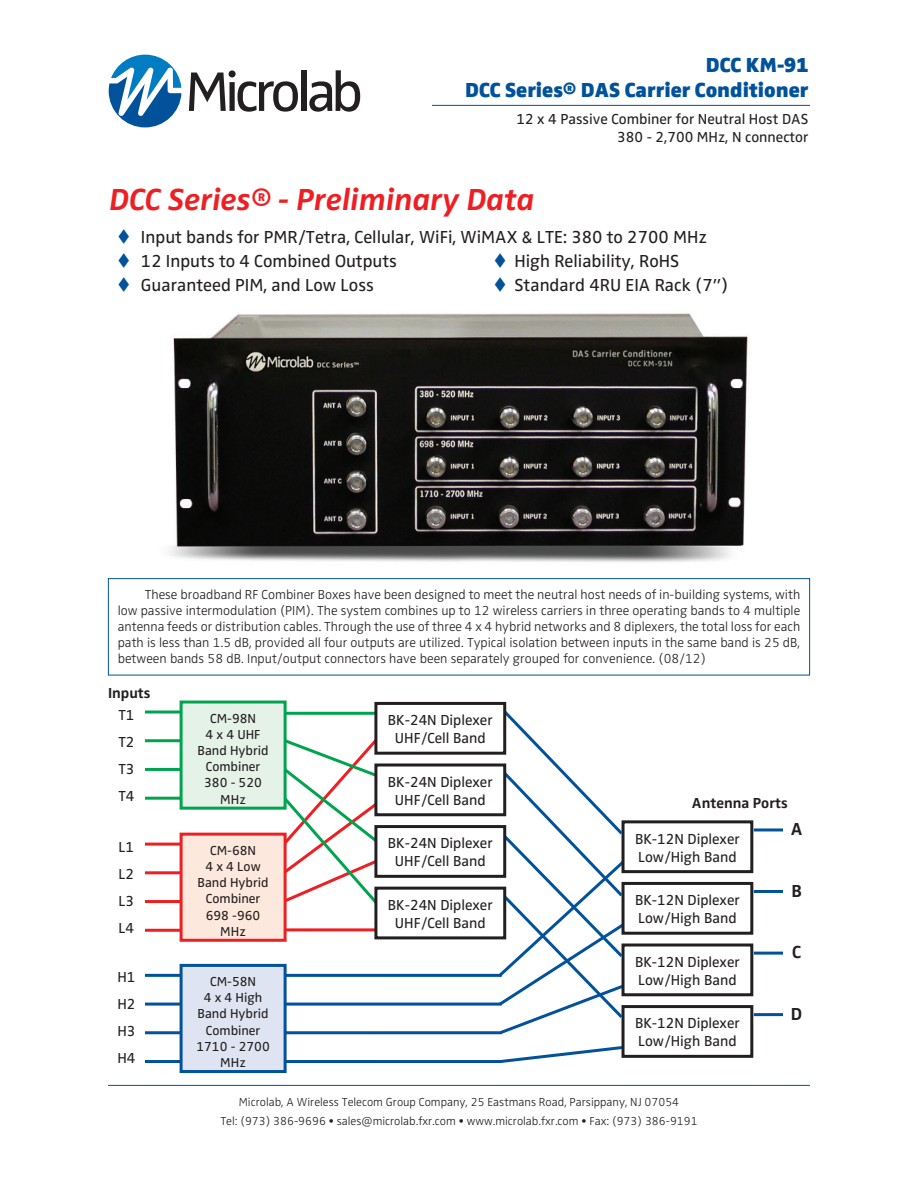
<style>
.page{position:relative;width:918px;height:1188px;background:#fff}
.page>*{position:absolute;margin:0;border:0;box-sizing:border-box;transform-origin:0 0}
.t1{font:italic 700 31.5px "Zwo Pro";color:#ee1f23}
.t2{font:900 21px/25.2px "Zwo Pro";color:#01529a;text-align:right}
.t3{font:18px "Zwo Pro";color:#231f20}
.t4{font:700 18px "Zwo Pro";color:#231f20}
.t5{font:15px/18px "Zwo Pro";color:#231f20}
.t6{font:700 15px "Zwo Pro";color:#231f20}
.t7{font:300 13.5px/16.2px "Zwo Pro";color:#231f20;text-align:justify}
.t8{font:13.5px/16.2px "Zwo Pro";color:#231f20;text-align:center}
.t9{font:300 12px/18.9px "Zwo Pro";color:#231f20;text-align:center}
.s1{color:#01529a}
</style>
<div class="page">
<hr style="left:108px;top:1085px;width:702px;height:1px;background:#01529a">
<svg style="left:189px;top:70px;width:109px;height:42px"></svg>
<div style="left:301px;top:70px;width:5px;height:41px;background:#231f20"></div>
<svg style="left:309px;top:70px;width:51px;height:42px"></svg>
<svg style="left:109px;top:55px;width:72px;height:72px"></svg>
<div style="left:108px;top:578px;width:702px;height:97px;border:1px solid #01529a"></div>
<img style="left:169px;top:313px;width:579px;height:249px">
<svg style="left:501px;top:1044px;width:121px;height:19px"></svg>
<hr style="left:284px;top:928px;width:94px;height:3px;background:#ee1f23">
<hr style="left:284px;top:712px;width:108px;height:3px;background:#00a44f">
<svg style="left:280px;top:740px;width:101px;height:163px"></svg>
<hr style="left:115px;top:739px;width:109px;height:3px;background:#00a44f">
<hr style="left:115px;top:797px;width:109px;height:3px;background:#00a44f">
<hr style="left:115px;top:711px;width:109px;height:3px;background:#00a44f">
<hr style="left:115px;top:768px;width:109px;height:3px;background:#00a44f">
<div style="left:181px;top:702px;width:104px;height:106px;background:#e4f2e8"></div>
<div style="left:180px;top:701px;width:107px;height:109px;border:3px solid #00a44f"></div>
<hr style="left:123px;top:871px;width:108px;height:3px;background:#ee1f23">
<hr style="left:123px;top:929px;width:108px;height:3px;background:#ee1f23">
<hr style="left:123px;top:843px;width:108px;height:3px;background:#ee1f23">
<hr style="left:123px;top:900px;width:108px;height:3px;background:#ee1f23">
<div style="left:181px;top:834px;width:104px;height:106px;background:#fde8dd"></div>
<div style="left:180px;top:833px;width:107px;height:109px;border:3px solid #ee1f23"></div>
<hr style="left:117px;top:1003px;width:385px;height:3px;background:#01529a">
<hr style="left:117px;top:1060px;width:385px;height:3px;background:#01529a">
<hr style="left:117px;top:974px;width:385px;height:3px;background:#01529a">
<hr style="left:117px;top:1031px;width:385px;height:3px;background:#01529a">
<div style="left:181px;top:965px;width:104px;height:107px;background:#dee4f1"></div>
<div style="left:180px;top:964px;width:107px;height:109px;border:3px solid #01529a"></div>
<div style="left:108px;top:708px;width:37px;height:370px;background:#fff"></div>
<div style="left:622px;top:944px;width:131px;height:52px;border:3px solid #231f20"></div>
<hr style="left:754px;top:952px;width:54px;height:3px;background:#01529a">
<div style="left:622px;top:1005px;width:131px;height:53px;border:3px solid #231f20"></div>
<hr style="left:754px;top:1013px;width:54px;height:3px;background:#01529a">
<hr style="left:754px;top:828px;width:54px;height:3px;background:#01529a">
<div style="left:622px;top:882px;width:131px;height:53px;border:3px solid #231f20"></div>
<hr style="left:754px;top:890px;width:54px;height:3px;background:#01529a">
<div style="left:622px;top:820px;width:131px;height:53px;border:3px solid #231f20"></div>
<div style="left:783px;top:820px;width:27px;height:234px;background:#fff"></div>
<svg style="left:495px;top:707px;width:133px;height:330px"></svg>
<div style="left:376px;top:827px;width:129px;height:49px;background:#fff"></div>
<div style="left:374px;top:825px;width:132px;height:53px;border:3px solid #231f20"></div>
<div style="left:376px;top:765px;width:129px;height:50px;background:#fff"></div>
<div style="left:374px;top:764px;width:132px;height:52px;border:3px solid #231f20"></div>
<div style="left:376px;top:703px;width:129px;height:50px;background:#fff"></div>
<div style="left:374px;top:702px;width:132px;height:53px;border:3px solid #231f20"></div>
<div style="left:376px;top:888px;width:129px;height:50px;background:#fff"></div>
<div style="left:374px;top:887px;width:132px;height:52px;border:3px solid #231f20"></div>
<hr style="left:432px;top:105px;width:378px;height:1px;background:#01529a">
<h2 class="t2" style="left:465px;top:52px;width:345px">DCC KM-91<br>DCC Series® DAS Carrier Conditioner</h2>
<p class="t5" style="left:516px;top:110px;width:294px;text-align:right">12 x 4 Passive Combiner for Neutral Host DAS<br>380 - 2,700 MHz, N connector</p>
<h1 class="t1" style="left:110px;top:181px;width:427px">DCC Series® - Preliminary Data</h1>
<h3 class="t3" style="left:117px;top:227px;width:592px"><span class="s1">▼</span> Input bands for PMR/Tetra, Cellular, WiFi, WiMAX &amp; LTE: 380 to 2700 MHz</h3>
<h3 class="t3" style="left:117px;top:251px;width:282px"><span class="s1">▼</span> 12 Inputs to 4 Combined Outputs</h3>
<h3 class="t3" style="left:493px;top:251px;width:187px"><span class="s1">▼</span> High Reliability, RoHS</h3>
<h3 class="t3" style="left:117px;top:275px;width:259px"><span class="s1">▼</span> Guaranteed PIM, and Low Loss</h3>
<h3 class="t3" style="left:493px;top:275px;width:237px"><span class="s1">▼</span> Standard 4RU EIA Rack (7”)</h3>
<p class="t7" style="left:118px;top:586px;width:684px;text-indent:27px">These broadband RF Combiner Boxes have been designed to meet the neutral host needs of in-building systems, with low passive intermodulation (PIM). The system combines up to 12 wireless carriers in three operating bands to 4 multiple antenna feeds or distribution cables. Through the use of three 4 x 4 hybrid networks and 8 diplexers, the total loss for each path is less than 1.5 dB, provided all four outputs are utilized. Typical isolation between inputs in the same band is 25 dB, between bands 58 dB. Input/output connectors have been separately grouped for convenience. (08/12)</p>
<p class="t6" style="left:108px;top:684px;width:44px">Inputs</p>
<p class="t8" style="left:197px;top:710px;width:73px">CM-98N<br>4 x 4 UHF<br>Band Hybrid<br>Combiner<br>380 - 520<br>MHz</p>
<p class="t5" style="left:118px;top:701px;width:18px;line-height:27px;text-align:justify">T1<br>T2<br>T3<br>T4</p>
<p class="t5" style="left:388px;top:711px;width:106px;text-align:center">BK-24N Diplexer<br>UHF/Cell Band</p>
<p class="t5" style="left:388px;top:773px;width:106px;text-align:center">BK-24N Diplexer<br>UHF/Cell Band</p>
<p class="t6" style="left:692px;top:795px;width:97px">Antenna Ports</p>
<p class="t5" style="left:119px;top:833px;width:17px;line-height:27px;text-align:justify">L1<br>L2<br>L3<br>L4</p>
<p class="t5" style="left:117px;top:964px;width:20px;line-height:27px;text-align:justify">H1<br>H2<br>H3<br>H4</p>
<p class="t8" style="left:198px;top:843px;width:73px">CM-68N<br>4 x 4 Low<br>Band Hybrid<br>Combiner<br>698 -960<br>MHz</p>
<p class="t8" style="left:196px;top:974px;width:75px">CM-58N<br>4 x 4 High<br>Band Hybrid<br>Combiner<br>1710 - 2700<br>MHz</p>
<p class="t5" style="left:388px;top:835px;width:106px;text-align:center">BK-24N Diplexer<br>UHF/Cell Band</p>
<p class="t5" style="left:388px;top:896px;width:106px;text-align:center">BK-24N Diplexer<br>UHF/Cell Band</p>
<p class="t5" style="left:635px;top:830px;width:106px">BK-12N Diplexer<br>Low/High Band</p>
<p class="t5" style="left:635px;top:892px;width:106px">BK-12N Diplexer<br>Low/High Band</p>
<p class="t5" style="left:635px;top:953px;width:106px">BK-12N Diplexer<br>Low/High Band</p>
<p class="t5" style="left:635px;top:1015px;width:106px">BK-12N Diplexer<br>Low/High Band</p>
<p class="t9" style="left:220px;top:1093px;width:479px">Microlab, A Wireless Telecom Group Company, 25 Eastmans Road, Parsippany, NJ 07054<br>Tel: (973) 386-9696 • sales@microlab.fxr.com • www.microlab.fxr.com • Fax: (973) 386-9191</p>
<h3 class="t4" style="left:791px;top:819px;width:13px">A</h3>
<h3 class="t4" style="left:791px;top:880px;width:12px">B</h3>
<h3 class="t4" style="left:792px;top:942px;width:10px">C</h3>
<h3 class="t4" style="left:791px;top:1003px;width:13px">D</h3>
</div>
